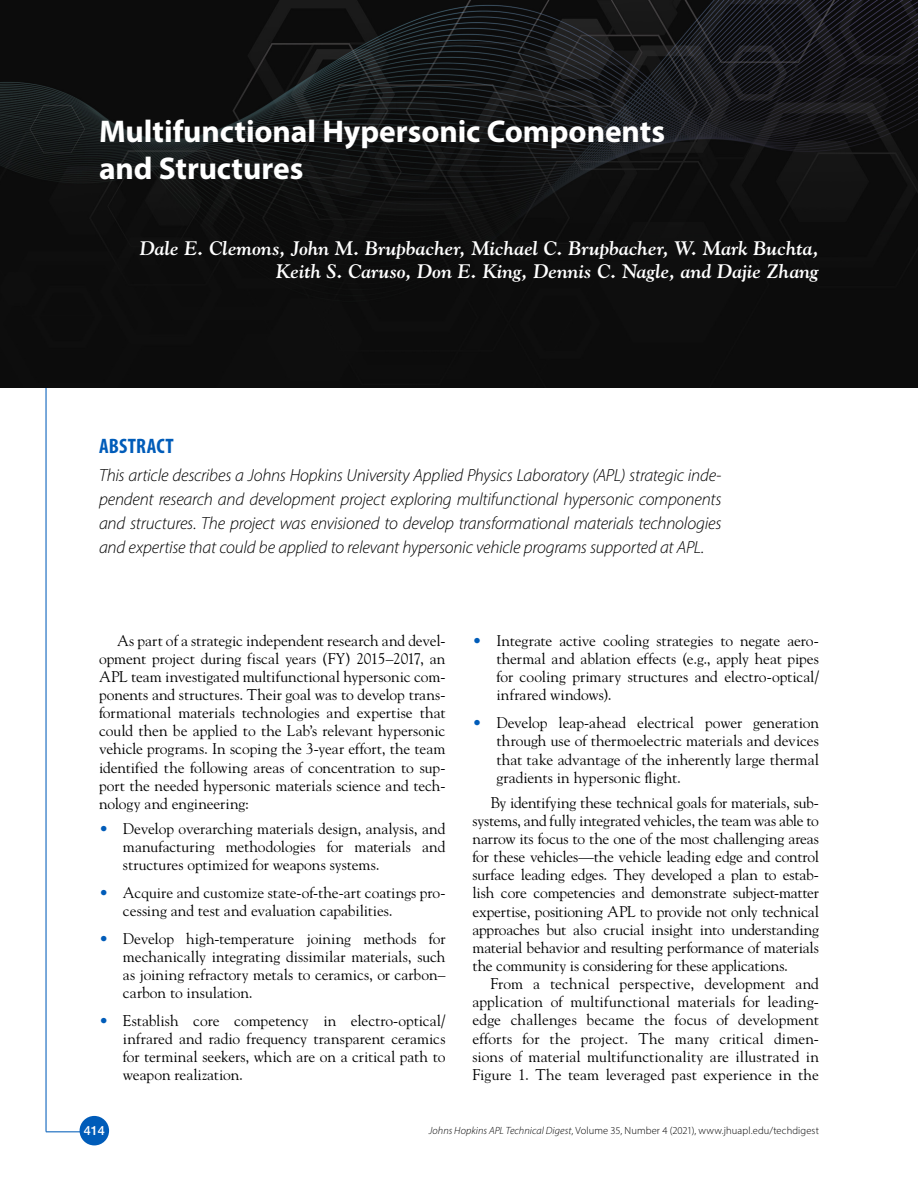
<style>
.page{position:relative;width:918px;height:1188px;background:#fff}
.page>*{position:absolute;margin:0;border:0;box-sizing:border-box;transform-origin:0 0}
.ArticleTitle{font:700 31.5px/37.2px "Myriad Pro";letter-spacing:-.005em;color:#fff}
.t1{font:700 condensed 21px "Myriad Pro";letter-spacing:.01em;color:#005cb9}
.Authors{font:italic 700 19.5px/22.5px "Hopkins Goudy";color:#fff;text-align:right}
.Abstract{font:italic 300 17.7px/24px "Myriad Pro";letter-spacing:-.015em;color:#000;text-align:justify}
.Body{font:15.45px/18.1px "Hopkins Goudy";color:#000;text-align:justify}
.t2{font:500 12.75px "Helvetica Neue LT Std";color:#fff}
.t3{font:300 10.5px "Myriad Pro";letter-spacing:.01em;color:#000}
.s1{font-weight:700;color:#005cb9}
.s2{font-style:italic}
</style>
<div class="page">
<hr style="left:46px;top:51px;width:1px;height:1081px;background:#005cb9">
<hr style="left:46px;top:1132px;width:36px;height:1px;background:#005cb9">
<div style="left:80px;top:1116px;width:29px;height:29px;background:#005cb9;border-radius:50%"></div>
<img style="left:0;top:0;width:918px;height:387px">
<p class="ArticleTitle" style="left:99px;top:111px;width:568px">Multifunctional Hypersonic Components and Structures</p>
<p class="Authors" style="left:140px;top:237px;width:681px">Dale E. Clemons, John M. Brupbacher, Michael C. Brupbacher, W. Mark Buchta,<br>Keith S. Caruso, Don E. King, Dennis C. Nagle, and Dajie Zhang</p>
<h1 class="t1" style="left:99px;top:433px;width:76px">ABSTRACT</h1>
<p class="Abstract" style="left:99px;top:463px;width:624px">This article describes a Johns Hopkins University Applied Physics Laboratory (APL) strategic inde&shy;pendent research and development project exploring multifunctional hypersonic components and structures. The project was envisioned to develop transformational materials technologies and expertise that could be applied to relevant hypersonic vehicle programs supported at APL.</p>
<p class="Body" style="left:99px;top:631px;width:348px;text-indent:18px">As part of a strategic independent research and devel&shy;opment project during fiscal years (FY) 2015–2017, an APL team investigated multifunctional hypersonic com&shy;ponents and structures. Their goal was to develop trans&shy;formational materials technologies and expertise that could then be applied to the Lab’s relevant hypersonic vehicle programs. In scoping the 3-year effort, the team identified the following areas of concentration to sup&shy;port the needed hypersonic materials science and tech&shy;nology and engineering:</p>
<p class="Body" style="left:123px;top:819px;width:324px;text-indent:-24px"><span class="s1">•</span> Develop overarching materials design, analysis, and manufacturing methodologies for materials and structures optimized for weapons systems.</p>
<p class="Body" style="left:123px;top:883px;width:324px;text-indent:-24px"><span class="s1">•</span> Acquire and customize state-of-the-art coatings pro&shy;cessing and test and evaluation capabilities.</p>
<p class="Body" style="left:123px;top:929px;width:324px;text-indent:-24px"><span class="s1">•</span> Develop high-temperature joining methods for mechanically integrating dissimilar materials, such as joining refractory metals to ceramics, or carbon– carbon to insulation.</p>
<p class="Body" style="left:123px;top:1011px;width:324px;text-indent:-24px"><span class="s1">•</span> Establish core competency in electro-optical/ infrared and radio frequency transparent ceramics for terminal seekers, which are on a critical path to weapon realization.</p>
<p class="Body" style="left:496px;top:631px;width:324px;text-indent:-24px"><span class="s1">•</span> Integrate active cooling strategies to negate aero&shy;thermal and ablation effects (e.g., apply heat pipes for cooling primary structures and electro-optical/ infrared windows).</p>
<p class="Body" style="left:496px;top:714px;width:324px;text-indent:-24px"><span class="s1">•</span> Develop leap-ahead electrical power generation through use of thermoelectric materials and devices that take advantage of the inherently large thermal gradients in hypersonic flight.</p>
<p class="Body" style="left:472px;top:793px;width:348px;text-indent:18px">By identifying these technical goals for materials, sub&shy;systems, and fully integrated vehicles, the team was able to narrow its focus to the one of the most challenging areas for these vehicles—the vehicle leading edge and control surface leading edges. They developed a plan to estab&shy;lish core competencies and demonstrate subject-matter expertise, positioning APL to provide not only technical approaches but also crucial insight into understanding material behavior and resulting performance of materials the community is considering for these applications.</p>
<p class="Body" style="left:472px;top:975px;width:348px;text-indent:18px">From a technical perspective, development and application of multifunctional materials for leading&shy;edge challenges became the focus of development efforts for the project. The many critical dimen&shy;sions of material multifunctionality are illustrated in Figure 1. The team leveraged past experience in the</p>
<p class="t2" style="left:84px;top:1123px;width:23px">414</p>
<p class="t3" style="left:429px;top:1124px;width:392px"><span class="s2">Johns Hopkins APL Technical Digest</span>, Volume 35, Number 4 (2021), www.jhuapl.edu/techdigest</p>
</div>
